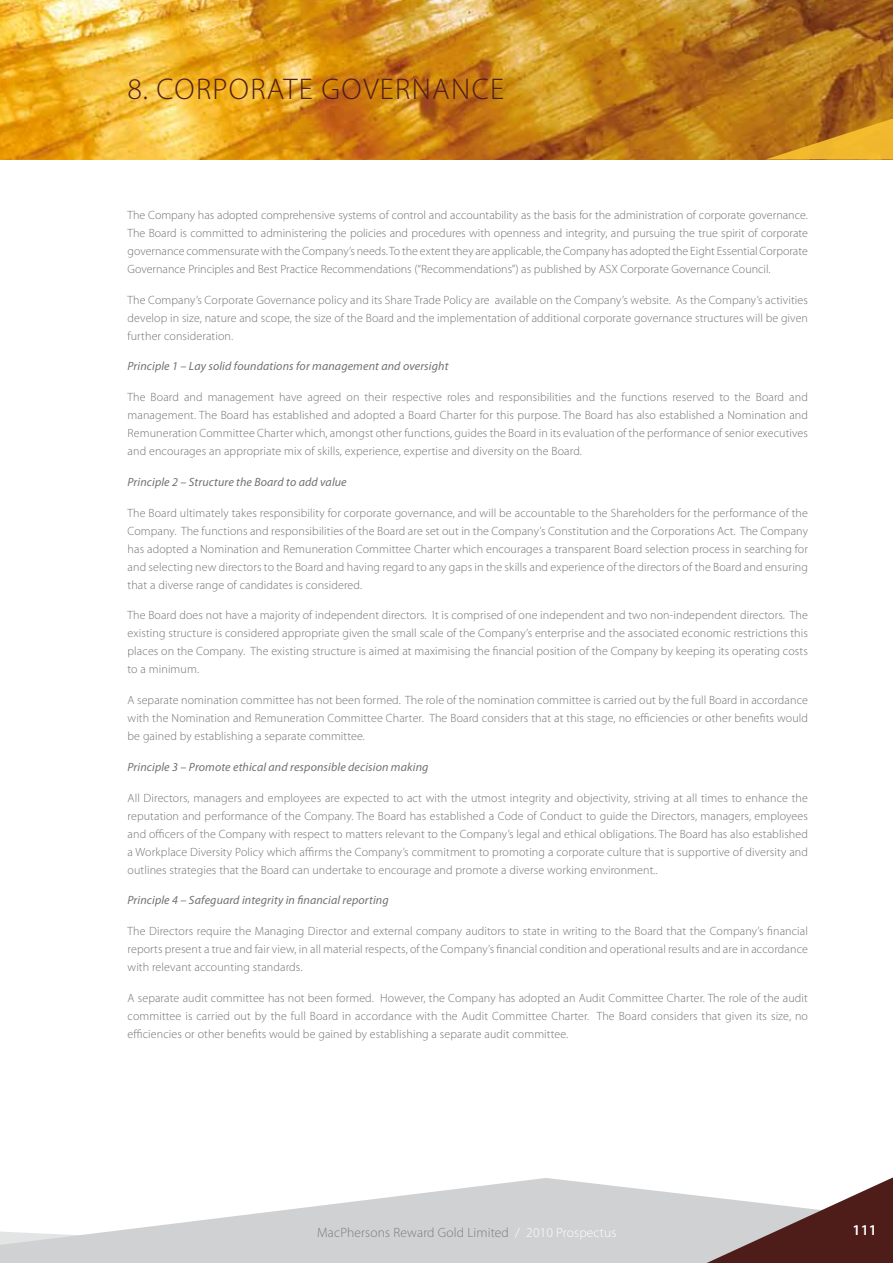
<style>
.page{position:relative;width:893px;height:1263px;background:#fff}
.page>*{position:absolute;margin:0;border:0;box-sizing:border-box;transform-origin:0 0}
.t1{font:300 30px "Myriad Pro";color:#4f1d19}
.t2{font:600 15px "Myriad Pro";color:#fff}
.t3{font:300 13.5px "Myriad Pro";letter-spacing:.01em;color:#7b7c7e}
.t4{font:300 12px/18px "Myriad Pro";letter-spacing:.01em;color:#707172;text-align:justify}
.t5{font:italic 12px "Myriad Pro";letter-spacing:.01em;color:#707172}
.s1{color:#fff}
</style>
<div class="page">
<img style="left:0;top:0;width:893px;height:159px">
<svg style="left:765px;top:114px;width:128px;height:45px;background:#cc8d1f"></svg>
<svg style="left:0;top:1177px;width:893px;height:86px"></svg>
<h1 class="t1" style="left:128px;top:71px;width:48px">8. corporate</h1>
<h1 class="t1" style="left:322px;top:71px;width:20px">governance</h1>
<p class="t4" style="left:128px;top:206px;width:682px">The Company has adopted comprehensive systems of control and accountability as the basis for the administration of corporate governance.<br>The Board is committed to administering the policies and procedures with openness and integrity, and pursuing the true spirit of corporate governance commensurate with the Company’s needs. To the extent they are applicable, the Company has adopted the Eight Essential Corporate Governance Principles and Best Practice Recommendations (“Recommendations”) as published by ASX Corporate Governance Council.</p>
<p class="t4" style="left:128px;top:290px;width:682px">The Company’s Corporate Governance policy and its Share Trade Policy are available on the Company’s website. As the Company’s activities develop in size, nature and scope, the size of the Board and the implementation of additional corporate governance structures will be given further consideration.</p>
<p class="t5" style="left:128px;top:359px;width:322px">Principle 1 – Lay solid foundations for management and oversight</p>
<p class="t4" style="left:128px;top:388px;width:682px">The Board and management have agreed on their respective roles and responsibilities and the functions reserved to the Board and management. The Board has established and adopted a Board Charter for this purpose. The Board has also established a Nomination and Remuneration Committee Charter which, amongst other functions, guides the Board in its evaluation of the performance of senior executives and encourages an appropriate mix of skills, experience, expertise and diversity on the Board.</p>
<p class="t5" style="left:128px;top:474px;width:221px">Principle 2 – Structure the Board to add value</p>
<p class="t4" style="left:128px;top:503px;width:682px">The Board ultimately takes responsibility for corporate governance, and will be accountable to the Shareholders for the performance of the Company. The functions and responsibilities of the Board are set out in the Company’s Constitution and the Corporations Act. The Company has adopted a Nomination and Remuneration Committee Charter which encourages a transparent Board selection process in searching for and selecting new directors to the Board and having regard to any gaps in the skills and experience of the directors of the Board and ensuring that a diverse range of candidates is considered.</p>
<p class="t4" style="left:128px;top:606px;width:682px">The Board does not have a majority of independent directors. It is comprised of one independent and two non-independent directors. The existing structure is considered appropriate given the small scale of the Company’s enterprise and the associated economic restrictions this places on the Company. The existing structure is aimed at maximising the financial position of the Company by keeping its operating costs to a minimum.</p>
<p class="t4" style="left:128px;top:691px;width:682px">A separate nomination committee has not been formed. The role of the nomination committee is carried out by the full Board in accordance with the Nomination and Remuneration Committee Charter. The Board considers that at this stage, no efficiencies or other benefits would be gained by establishing a separate committee.</p>
<p class="t5" style="left:128px;top:759px;width:302px">Principle 3 – Promote ethical and responsible decision making</p>
<p class="t4" style="left:128px;top:788px;width:682px">All Directors, managers and employees are expected to act with the utmost integrity and objectivity, striving at all times to enhance the reputation and performance of the Company. The Board has established a Code of Conduct to guide the Directors, managers, employees and officers of the Company with respect to matters relevant to the Company’s legal and ethical obligations. The Board has also established a Workplace Diversity Policy which affirms the Company’s commitment to promoting a corporate culture that is supportive of diversity and outlines strategies that the Board can undertake to encourage and promote a diverse working environment..</p>
<p class="t5" style="left:128px;top:893px;width:263px">Principle 4 – Safeguard integrity in financial reporting</p>
<p class="t4" style="left:128px;top:922px;width:682px">The Directors require the Managing Director and external company auditors to state in writing to the Board that the Company’s financial reports present a true and fair view, in all material respects, of the Company’s financial condition and operational results and are in accordance with relevant accounting standards.</p>
<p class="t4" style="left:128px;top:989px;width:682px">A separate audit committee has not been formed. However, the Company has adopted an Audit Committee Charter. The role of the audit committee is carried out by the full Board in accordance with the Audit Committee Charter. The Board considers that given its size, no efficiencies or other benefits would be gained by establishing a separate audit committee.</p>
<p class="t3" style="left:317px;top:1224px;width:301px">MacPhersons Reward Gold Limited <span class="s1">/ 2010 Prospectus</span></p>
<p class="t2" style="left:853px;top:1220px;width:26px">111</p>
</div>
